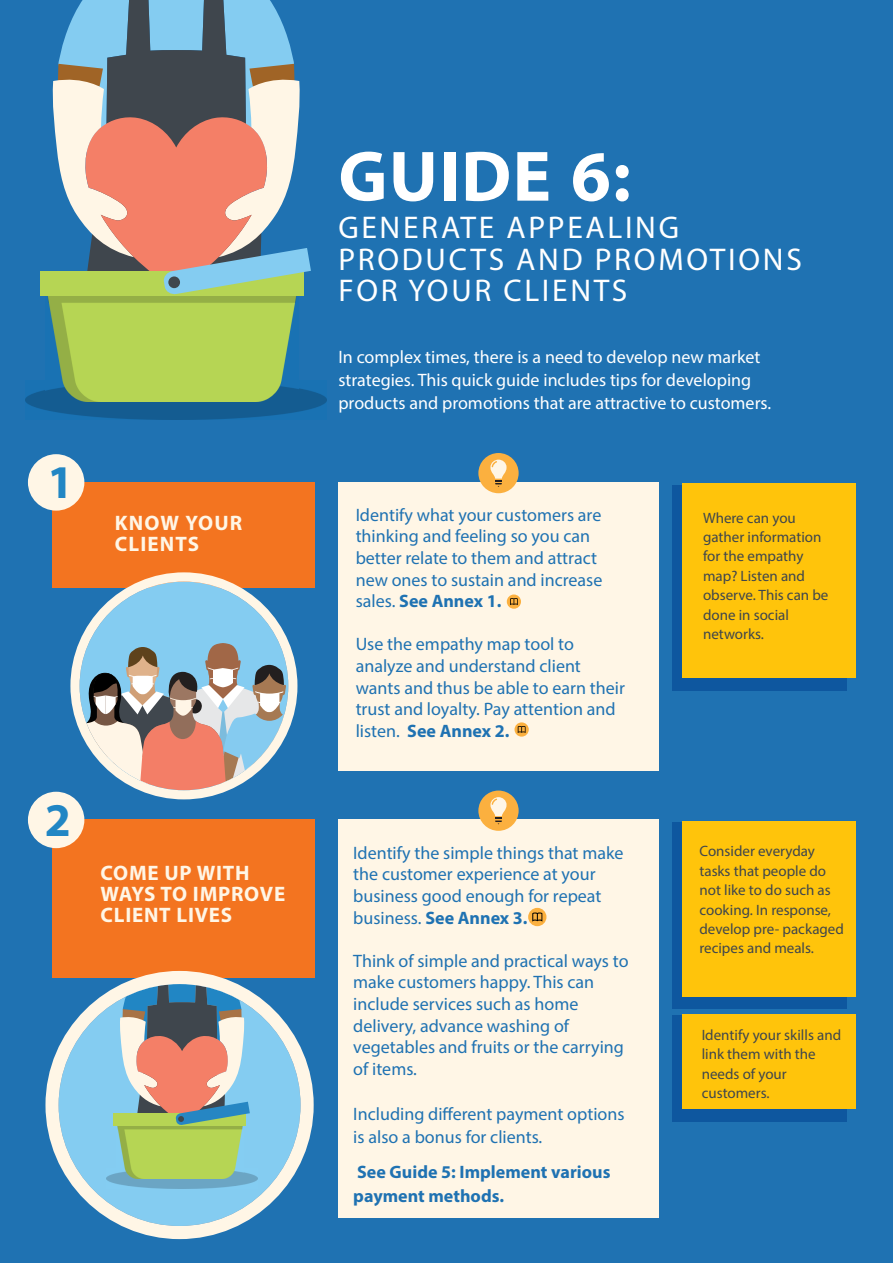
<style>
.page{position:relative;width:893px;height:1263px;background:#1f72b2}
.page>*{position:absolute;margin:0;border:0;box-sizing:border-box;transform-origin:0 0}
.t1{font:700 72px "Myriad Pro";letter-spacing:.02em;color:#fff}
.t2{font:700 47.1px "Myriad Pro";color:#2186c4}
.t3{font:31.5px/31.5px "Myriad Pro";letter-spacing:.085em;color:#fff}
.t4{font:700 21px/21px "Myriad Pro";letter-spacing:.035em;color:#fff6e6}
.t5{font:18px/21.6px "Myriad Pro";color:#1f72b2}
.t6{font:18px/23.2px "Myriad Pro";color:#fff}
.t7{font:700 18px/23.2px "Myriad Pro";color:#1f72b2}
.t8{font:15px/19.5px "Myriad Pro";color:#3f464d}
.s1{font-weight:700}
</style>
<div class="page">
<div style="left:52px;top:482px;width:263px;height:106px;background:#f37420"></div>
<div style="left:28px;top:454px;width:56px;height:57px;background:#fff6e6;border-radius:50%"></div>
<div style="left:338px;top:482px;width:320px;height:289px;background:#fff6e6"></div>
<div style="left:478px;top:453px;width:41px;height:40px;background:#fbb03f;border-radius:50%"></div>
<svg style="left:490px;top:460px;width:17px;height:27px"></svg>
<svg style="left:514px;top:722px;width:15px;height:15px"></svg>
<svg style="left:518px;top:726px;width:8px;height:7px"></svg>
<div style="left:507px;top:594px;width:14px;height:15px;background:#fbb03f;border-radius:50%"></div>
<svg style="left:510px;top:598px;width:8px;height:7px"></svg>
<div style="left:682px;top:484px;width:174px;height:194px;background:#ffc40b"></div>
<div style="left:52px;top:819px;width:263px;height:159px;background:#f37420"></div>
<div style="left:28px;top:792px;width:56px;height:56px;background:#fff6e6;border-radius:50%"></div>
<div style="left:338px;top:819px;width:321px;height:399px;background:#fff6e6"></div>
<div style="left:478px;top:790px;width:41px;height:41px;background:#fbb03f;border-radius:50%"></div>
<svg style="left:490px;top:797px;width:17px;height:27px"></svg>
<div style="left:528px;top:908px;width:18px;height:18px;background:#fbb03f;border-radius:50%"></div>
<svg style="left:532px;top:912px;width:10px;height:10px"></svg>
<div style="left:673px;top:822px;width:173px;height:187px;background:#0e579f"></div>
<div style="left:682px;top:821px;width:174px;height:175px;background:#ffc40b"></div>
<div style="left:682px;top:1014px;width:174px;height:95px;background:#ffc40b"></div>
<svg style="left:70px;top:572px;width:227px;height:227px"></svg>
<svg style="left:45px;top:971px;width:269px;height:268px"></svg>
<img style="left:25px;top:390px;width:301px;height:30px">
<svg style="left:45px;top:0;width:266px;height:401px;background:#9ba288"></svg>
<div style="left:168px;top:276px;width:12px;height:12px;background:#3f464d;border-radius:50%"></div>
<h2 class="t2" style="left:47px;top:463px;width:28px">1</h2>
<p class="t4" style="left:115px;top:514px;width:129px">KNOW YOUR<br>CLIENTS</p>
<h2 class="t2" style="left:45px;top:801px;width:28px">2</h2>
<p class="t4" style="left:101px;top:865px;width:186px">COME UP WITH<br>WAYS TO IMPROVE<br>CLIENT LIVES</p>
<h1 class="t1" style="left:338px;top:147px;width:294px">GUIDE 6:</h1>
<h3 class="t3" style="left:338px;top:215px;width:465px">GENERATE APPEALING<br>PRODUCTS AND PROMOTIONS<br>FOR YOUR CLIENTS</h3>
<p class="t6" style="left:338px;top:346px;width:434px">In complex times, there is a need to develop new market strategies. This quick guide includes tips for developing products and promotions that are attractive to customers.</p>
<p class="t5" style="left:356px;top:505px;width:248px">Identify what your customers are thinking and feeling so you can better relate to them and attract new ones to sustain and increase sales. <span class="s1">See Annex 1.</span></p>
<p class="t5" style="left:356px;top:635px;width:271px">Use the empathy map tool to analyze and understand client wants and thus be able to earn their trust and loyalty. Pay attention and listen. <span class="s1">See Annex 2.</span></p>
<p class="t5" style="left:353px;top:843px;width:272px">Identify the simple things that make the customer experience at your business good enough for repeat business. <span class="s1">See Annex 3.</span></p>
<p class="t5" style="left:353px;top:951px;width:277px">Think of simple and practical ways to make customers happy. This can include services such as home delivery, advance washing of vegetables and fruits or the carrying of items.</p>
<p class="t5" style="left:353px;top:1103px;width:273px;line-height:23.2px">Including different payment options is also a bonus for clients.</p>
<p class="t7" style="left:353px;top:1162px;width:259px">See Guide 5: Implement various payment methods.</p>
<p class="t8" style="left:703px;top:509px;width:127px">Where can you gather information for the empathy map? Listen and observe. This can be done in social networks.</p>
<p class="t8" style="left:699px;top:843px;width:146px">Consider everyday tasks that people do not like to do such as cooking. In response, develop pre- packaged recipes and meals.</p>
<p class="t8" style="left:702px;top:1026px;width:141px">Identify your skills and link them with the needs of your customers.</p>
</div>
